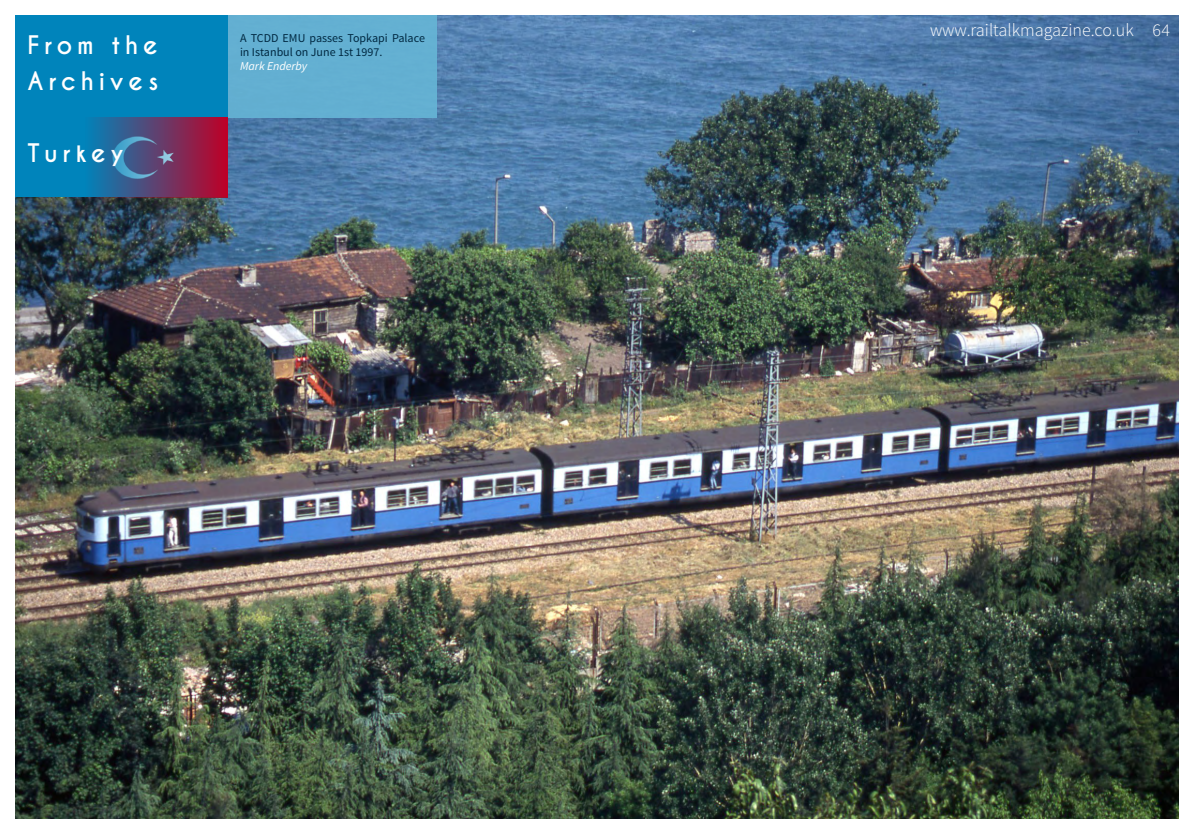
<style>
.page{position:relative;width:1194px;height:834px;background:#fff}
.page>*{position:absolute;margin:0;border:0;box-sizing:border-box;transform-origin:0 0}
.t1{font:700 24px/36px "Caviar Dreams";letter-spacing:.2em;color:#fff}
.t2{font:300 18px "Source Sans Pro";color:#fff}
.t3{font:12px/14.4px "Source Sans Pro";color:#002841}
.t4{font:italic 12px "Source Sans Pro";color:#fff}
</style>
<div class="page">
<img style="left:15px;top:15px;width:1164px;height:804px">
<div style="left:228px;top:15px;width:210px;height:103px;background:#66b5d6"></div>
<div style="left:15px;top:15px;width:213px;height:103px;background:#0084bb"></div>
<div style="left:15px;top:118px;width:213px;height:80px;background:#0084bb"></div>
<img style="left:85px;top:118px;width:142px;height:80px">
<h1 class="t1" style="left:28px;top:28px;width:132px">From the<br>Archives</h1>
<h1 class="t1" style="left:28px;top:136px;width:98px">Turkey</h1>
<p class="t3" style="left:240px;top:31px;width:186px">A TCDD EMU passes Topkapi Palace in Istanbul on June 1st 1997.</p>
<p class="t4" style="left:240px;top:59px;width:69px">Mark Enderby</p>
<h2 class="t2" style="left:930px;top:19px;width:241px">www.railtalkmagazine.co.uk 64</h2>
</div>
